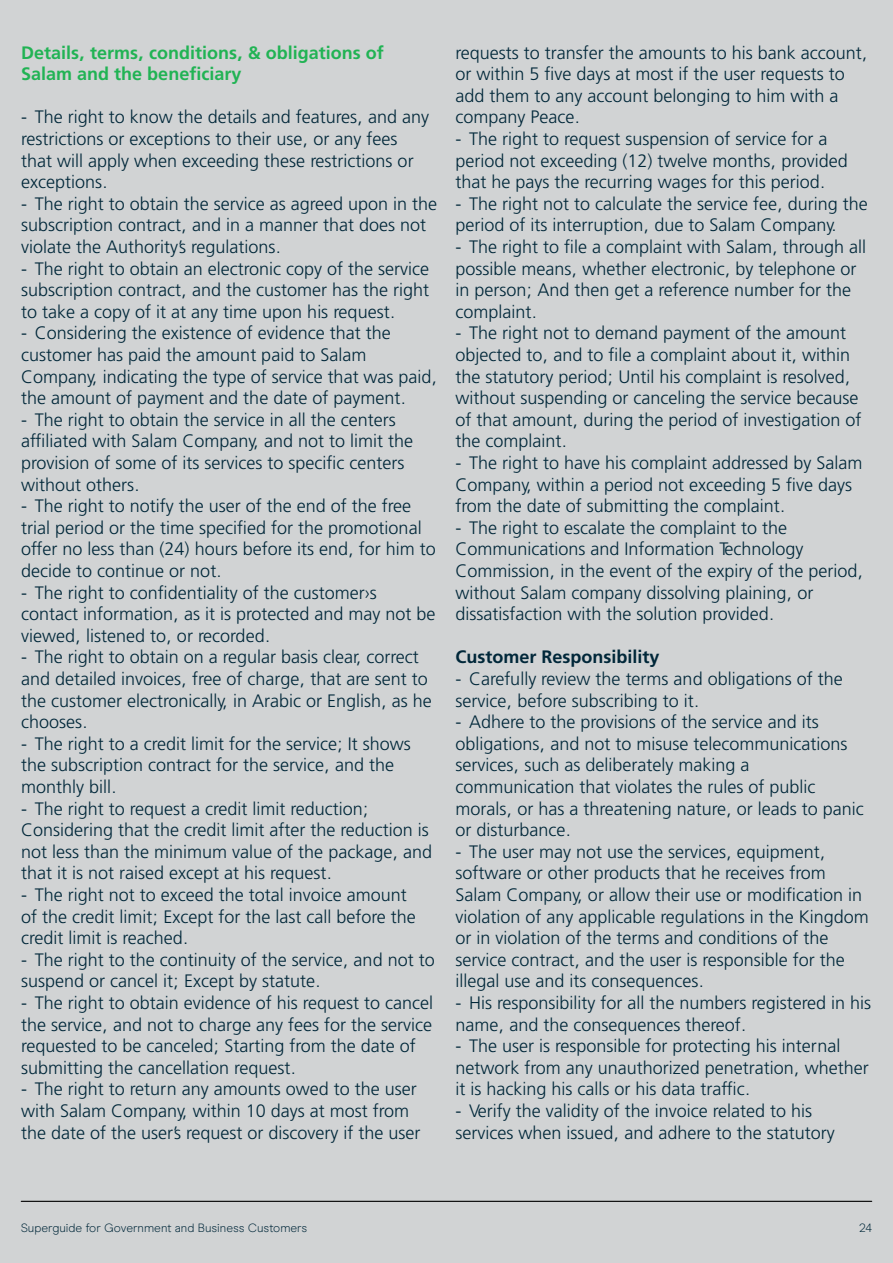
<style>
.page{position:relative;width:893px;height:1263px;background:#d1d3d4}
.page>*{position:absolute;margin:0;border:0;box-sizing:border-box;transform-origin:0 0}
.t1{font:300 18px/21.6px "Frutiger LT Arabic 45";color:#002739}
.t2{font:700 18px/21.6px "Frutiger LT Arabic 65";color:#21b354}
.t3{font:700 18px "Frutiger LT Arabic 65";color:#002739}
.t4{font:300 12px "Modern Era";color:#002739}
</style>
<div class="page">
<hr style="left:21px;top:1201px;width:851px;height:1px;background:#000">
<p class="t2" style="left:21px;top:41px;width:364px">Details, terms, conditions, &amp; obligations of<br>Salam and the beneficiary</p>
<p class="t1" style="left:21px;top:106px;width:409px">- The right to know the details and features, and any restrictions or exceptions to their use, or any fees that will apply when exceeding these restrictions or exceptions.</p>
<p class="t1" style="left:21px;top:192px;width:417px">- The right to obtain the service as agreed upon in the subscription contract, and in a manner that does not violate the Authority’s regulations.</p>
<p class="t1" style="left:21px;top:257px;width:409px;text-align:justify">- The right to obtain an electronic copy of the service subscription contract, and the customer has the right to take a copy of it at any time upon his request.</p>
<p class="t1" style="left:21px;top:322px;width:418px">- Considering the existence of evidence that the customer has paid the amount paid to Salam Company, indicating the type of service that was paid, the amount of payment and the date of payment.</p>
<p class="t1" style="left:21px;top:408px;width:393px">- The right to obtain the service in all the centers affiliated with Salam Company, and not to limit the provision of some of its services to specific centers without others.</p>
<p class="t1" style="left:21px;top:495px;width:416px">- The right to notify the user of the end of the free trial period or the time specified for the promotional offer no less than (24) hours before its end, for him to decide to continue or not.</p>
<p class="t1" style="left:21px;top:581px;width:416px">- The right to confidentiality of the customer›s contact information, as it is protected and may not be viewed, listened to, or recorded.</p>
<p class="t1" style="left:21px;top:646px;width:412px">- The right to obtain on a regular basis clear, correct and detailed invoices, free of charge, that are sent to the customer electronically, in Arabic or English, as he chooses.</p>
<p class="t1" style="left:21px;top:732px;width:391px">- The right to a credit limit for the service; It shows the subscription contract for the service, and the monthly bill.</p>
<p class="t1" style="left:21px;top:797px;width:412px">- The right to request a credit limit reduction; Considering that the credit limit after the reduction is not less than the minimum value of the package, and that it is not raised except at his request.</p>
<p class="t1" style="left:21px;top:884px;width:396px">- The right not to exceed the total invoice amount of the credit limit; Except for the last call before the credit limit is reached.</p>
<p class="t1" style="left:21px;top:948px;width:415px">- The right to the continuity of the service, and not to suspend or cancel it; Except by statute.</p>
<p class="t1" style="left:21px;top:992px;width:413px">- The right to obtain evidence of his request to cancel the service, and not to charge any fees for the service requested to be canceled; Starting from the date of submitting the cancellation request.</p>
<p class="t1" style="left:21px;top:1078px;width:401px">- The right to return any amounts owed to the user with Salam Company, within 10 days at most from the date of the user’s request or discovery if the user</p>
<p class="t1" style="left:455px;top:41px;width:414px">requests to transfer the amounts to his bank account, or within 5 five days at most if the user requests to add them to any account belonging to him with a company Peace.</p>
<p class="t1" style="left:455px;top:128px;width:394px">- The right to request suspension of service for a period not exceeding (12) twelve months, provided that he pays the recurring wages for this period.</p>
<p class="t1" style="left:455px;top:192px;width:414px">- The right not to calculate the service fee, during the period of its interruption, due to Salam Company.</p>
<p class="t1" style="left:455px;top:236px;width:412px">- The right to file a complaint with Salam, through all possible means, whether electronic, by telephone or in person; And then get a reference number for the complaint.</p>
<p class="t1" style="left:455px;top:322px;width:407px">- The right not to demand payment of the amount objected to, and to file a complaint about it, within the statutory period; Until his complaint is resolved, without suspending or canceling the service because of that amount, during the period of investigation of the complaint.</p>
<p class="t1" style="left:455px;top:452px;width:408px">- The right to have his complaint addressed by Salam<br>Company, within a period not exceeding 5 five days from the date of submitting the complaint.</p>
<p class="t1" style="left:455px;top:516px;width:409px">- The right to escalate the complaint to the Communications and Information Technology Commission, in the event of the expiry of the period, without Salam company dissolving plaining, or dissatisfaction with the solution provided.</p>
<p class="t3" style="left:455px;top:642px;width:206px">Customer Responsibility</p>
<p class="t1" style="left:455px;top:668px;width:389px">- Carefully review the terms and obligations of the service, before subscribing to it.</p>
<p class="t1" style="left:455px;top:711px;width:410px">- Adhere to the provisions of the service and its obligations, and not to misuse telecommunications services, such as deliberately making a communication that violates the rules of public morals, or has a threatening nature, or leads to panic or disturbance.</p>
<p class="t1" style="left:455px;top:840px;width:415px">- The user may not use the services, equipment, software or other products that he receives from Salam Company, or allow their use or modification in violation of any applicable regulations in the Kingdom or in violation of the terms and conditions of the service contract, and the user is responsible for the illegal use and its consequences.</p>
<p class="t1" style="left:455px;top:992px;width:417px">- His responsibility for all the numbers registered in his name, and the consequences thereof.</p>
<p class="t1" style="left:455px;top:1035px;width:415px">- The user is responsible for protecting his internal network from any unauthorized penetration, whether it is hacking his calls or his data traffic.</p>
<p class="t1" style="left:455px;top:1100px;width:381px">- Verify the validity of the invoice related to his services when issued, and adhere to the statutory</p>
<p class="t4" style="left:21px;top:1221px;width:288px">Superguide for Government and Business Customers</p>
<p class="t4" style="left:859px;top:1221px;width:15px">24</p>
</div>
